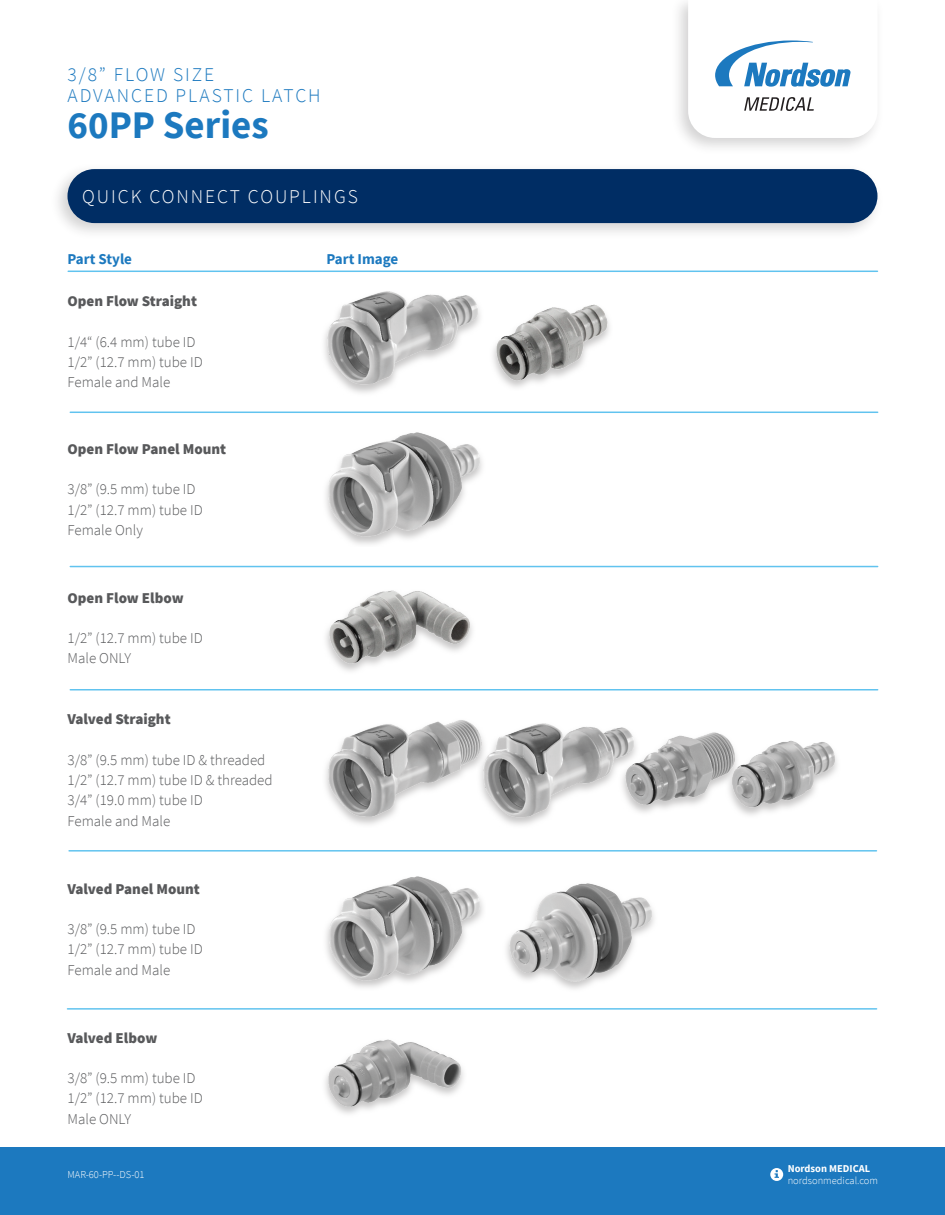
<style>
.page{position:relative;width:945px;height:1215px;background:#fff}
.page>*{position:absolute;margin:0;border:0;box-sizing:border-box;transform-origin:0 0}
.t1{font:700 39px "Source Sans Pro";color:#1c79bf}
.t2{font:300 19.5px/21px "Source Sans Pro";letter-spacing:.1em;color:#1c79bf}
.t3{font:300 19.5px "Source Sans Pro";letter-spacing:.1em;color:#fff}
.t4{font:300 15px/20.2px "Source Sans Pro";color:#58595b}
.t5{font:900 15px "Source Sans Pro";color:#58595b}
.t6{font:700 15px "Source Sans Pro";color:#1c79bf}
.t7{font:300 10.5px "Source Sans Pro";color:#fff}
.t8{font:700 10.5px "Source Sans Pro";color:#fff}
</style>
<div class="page">
<hr style="left:68px;top:271px;width:809px;height:1px;background:#61c3ef">
<img style="left:58px;top:169px;width:628px;height:64px">
<div style="left:68px;top:169px;width:809px;height:54px;background:#002d64;border-radius:27px"></div>
<div style="left:0;top:1148px;width:945px;height:67px;background:#1c79bf"></div>
<svg style="left:686px;top:0;width:192px;height:1148px"></svg>
<svg style="left:770px;top:1168px;width:13px;height:13px"></svg>
<hr style="left:70px;top:412px;width:808px;height:1px;background:#61c3ef">
<hr style="left:70px;top:566px;width:808px;height:1px;background:#61c3ef">
<hr style="left:70px;top:689px;width:808px;height:2px;background:#61c3ef">
<hr style="left:69px;top:850px;width:807px;height:2px;background:#61c3ef">
<hr style="left:67px;top:1008px;width:810px;height:2px;background:#61c3ef">
<img style="left:324px;top:291px;width:125px;height:102px">
<img style="left:326px;top:432px;width:156px;height:113px">
<img style="left:325px;top:720px;width:145px;height:105px">
<img style="left:470px;top:723px;width:122px;height:102px">
<img style="left:326px;top:876px;width:157px;height:112px">
<img style="left:449px;top:295px;width:161px;height:93px">
<img style="left:303px;top:565px;width:182px;height:106px">
<img style="left:592px;top:710px;width:181px;height:119px">
<img style="left:699px;top:715px;width:179px;height:120px">
<img style="left:506px;top:883px;width:148px;height:106px">
<img style="left:325px;top:1039px;width:139px;height:75px">
<h2 class="t2" style="left:68px;top:64px;width:255px">3/8” FLOW SIZE<br>ADVANCED PLASTIC LATCH</h2>
<h1 class="t1" style="left:68px;top:99px;width:203px">60PP Series</h1>
<h2 class="t3" style="left:82px;top:185px;width:277px">QUICK CONNECT COUPLINGS</h2>
<p class="t6" style="left:68px;top:248px;width:66px">Part Style</p>
<p class="t6" style="left:326px;top:248px;width:73px">Part Image</p>
<p class="t5" style="left:68px;top:291px;width:131px">Open Flow Straight</p>
<p class="t4" style="left:68px;top:331px;width:137px">1/4“ (6.4 mm) tube ID<br>1/2” (12.7 mm) tube ID<br>Female and Male</p>
<p class="t5" style="left:68px;top:439px;width:160px">Open Flow Panel Mount</p>
<p class="t4" style="left:68px;top:479px;width:137px">3/8” (9.5 mm) tube ID<br>1/2” (12.7 mm) tube ID<br>Female Only</p>
<p class="t5" style="left:68px;top:587px;width:118px">Open Flow Elbow</p>
<p class="t4" style="left:68px;top:628px;width:137px">1/2” (12.7 mm) tube ID<br>Male ONLY</p>
<p class="t5" style="left:68px;top:709px;width:105px">Valved Straight</p>
<p class="t4" style="left:68px;top:750px;width:207px">3/8” (9.5 mm) tube ID &amp; threaded<br>1/2” (12.7 mm) tube ID &amp; threaded<br>3/4” (19.0 mm) tube ID<br>Female and Male</p>
<p class="t5" style="left:68px;top:878px;width:134px">Valved Panel Mount</p>
<p class="t4" style="left:68px;top:919px;width:137px">3/8” (9.5 mm) tube ID<br>1/2” (12.7 mm) tube ID<br>Female and Male</p>
<p class="t5" style="left:68px;top:1027px;width:91px">Valved Elbow</p>
<p class="t4" style="left:68px;top:1068px;width:137px">3/8” (9.5 mm) tube ID<br>1/2” (12.7 mm) tube ID<br>Male ONLY</p>
<p class="t7" style="left:68px;top:1168px;width:79px">MAR-60-PP--DS-01</p>
<p class="t8" style="left:788px;top:1162px;width:84px">Nordson MEDICAL</p>
<p class="t7" style="left:788px;top:1174px;width:92px">nordsonmedical.com</p>
</div>
